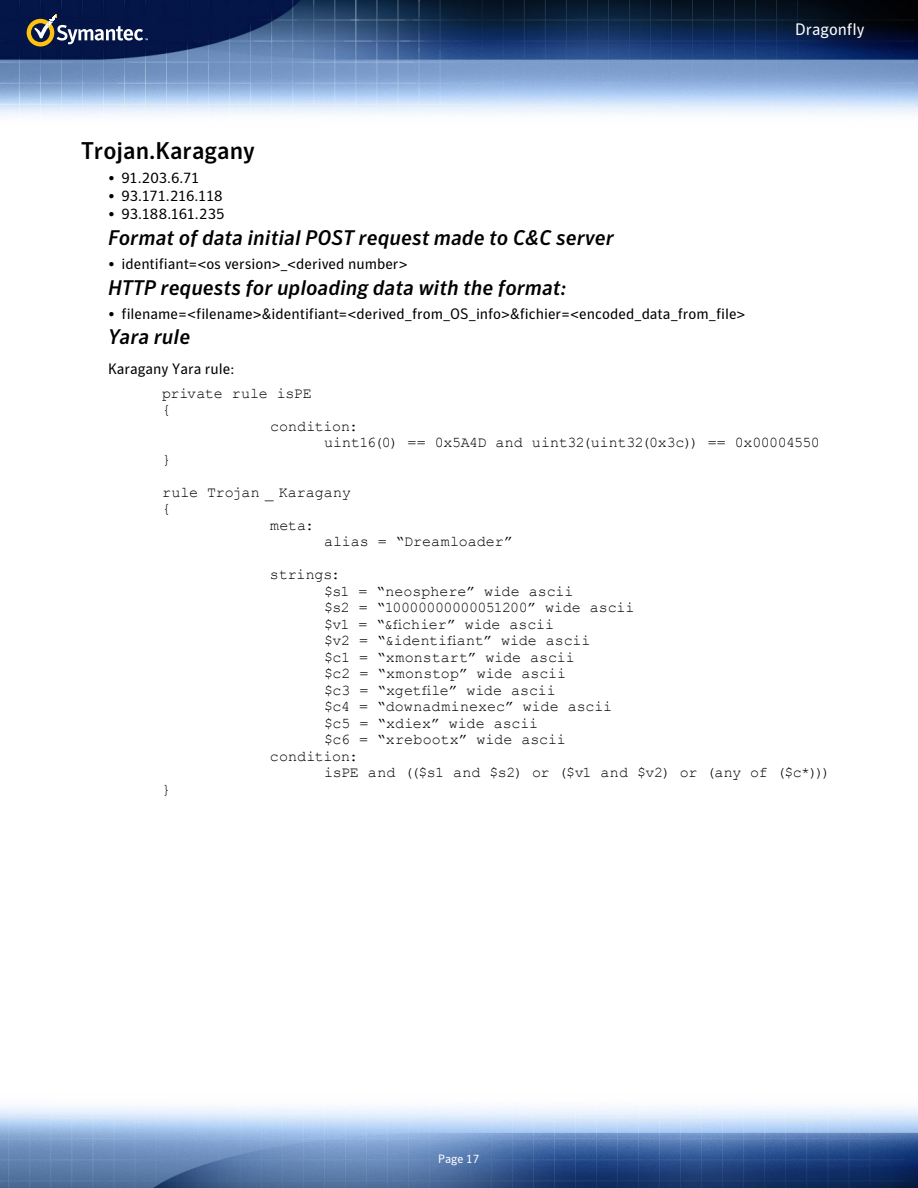
<style>
.page{position:relative;width:918px;height:1188px;background:#fff}
.page>*{position:absolute;margin:0;border:0;box-sizing:border-box;transform-origin:0 0}
.t1{font:500 24px "Symantec Sans";color:#000}
.t2{font:italic 500 21px "Symantec Sans";color:#000}
.t3{font:16.5px "Symantec Sans";color:#fff}
.t4{font:15px "Courier New";letter-spacing:-.01em;color:#000}
.t5{font:15px "Symantec Sans";color:#000}
.t6{font:15px "Courier New";letter-spacing:-.035em;color:#000}
.t7{font:15px "Symantec Sans";letter-spacing:-.02em;color:#000}
.t8{font:12px "Symantec Sans";color:#fff}
</style>
<div class="page">
<img style="left:0;top:0;width:918px;height:1188px">
<svg style="left:27px;top:15px;width:121px;height:32px;background:#434b62"></svg>
<p class="t3" style="left:795px;top:19px;width:71px">Dragonfly</p>
<h1 class="t1" style="left:81px;top:136px;width:175px">Trojan.Karagany</h1>
<p class="t5" style="left:108px;top:169px;width:93px">• 91.203.6.71</p>
<p class="t7" style="left:108px;top:187px;width:116px">• 93.171.216.118</p>
<p class="t5" style="left:108px;top:205px;width:118px">• 93.188.161.235</p>
<h2 class="t2" style="left:108px;top:225px;width:508px">Format of data initial POST request made to C&amp;C server</h2>
<p class="t5" style="left:108px;top:255px;width:301px">• identifiant=&lt;os version&gt;_&lt;derived number&gt;</p>
<h2 class="t2" style="left:108px;top:275px;width:460px">HTTP requests for uploading data with the format:</h2>
<p class="t5" style="left:108px;top:305px;width:639px">• filename=&lt;filename&gt;&amp;identifiant=&lt;derived_from_OS_info&gt;&amp;fichier=&lt;encoded_data_from_file&gt;</p>
<h2 class="t2" style="left:108px;top:325px;width:84px">Yara rule</h2>
<p class="t5" style="left:108px;top:360px;width:128px">Karagany Yara rule:</p>
<p class="t4" style="left:162px;top:384px;width:151px">private rule isPE</p>
<p class="t4" style="left:162px;top:400px;width:10px">{</p>
<p class="t4" style="left:270px;top:417px;width:90px">condition:</p>
<p class="t4" style="left:324px;top:433px;width:497px">uint16(0) == 0x5A4D and uint32(uint32(0x3c)) == 0x00004550</p>
<p class="t4" style="left:162px;top:450px;width:10px">}</p>
<p class="t4" style="left:162px;top:483px;width:190px">rule Trojan _ Karagany</p>
<p class="t4" style="left:162px;top:499px;width:10px">{</p>
<p class="t4" style="left:270px;top:516px;width:46px">meta:</p>
<p class="t4" style="left:324px;top:532px;width:190px">alias = “Dreamloader”</p>
<p class="t4" style="left:270px;top:565px;width:72px">strings:</p>
<p class="t4" style="left:324px;top:582px;width:251px">$s1 = “neosphere” wide ascii</p>
<p class="t6" style="left:324px;top:598px;width:312px">$s2 = “10000000000051200” wide ascii</p>
<p class="t4" style="left:324px;top:615px;width:232px">$v1 = “&amp;fichier” wide ascii</p>
<p class="t4" style="left:324px;top:631px;width:268px">$v2 = “&amp;identifiant” wide ascii</p>
<p class="t4" style="left:324px;top:648px;width:252px">$c1 = “xmonstart” wide ascii</p>
<p class="t4" style="left:324px;top:664px;width:244px">$c2 = “xmonstop” wide ascii</p>
<p class="t4" style="left:324px;top:681px;width:233px">$c3 = “xgetfile” wide ascii</p>
<p class="t4" style="left:324px;top:697px;width:290px">$c4 = “downadminexec” wide ascii</p>
<p class="t4" style="left:324px;top:714px;width:216px">$c5 = “xdiex” wide ascii</p>
<p class="t4" style="left:324px;top:730px;width:243px">$c6 = “xrebootx” wide ascii</p>
<p class="t4" style="left:270px;top:747px;width:90px">condition:</p>
<p class="t4" style="left:324px;top:763px;width:508px">isPE and (($s1 and $s2) or ($v1 and $v2) or (any of ($c*)))</p>
<p class="t4" style="left:162px;top:780px;width:10px">}</p>
<p class="t8" style="left:438px;top:1152px;width:43px">Page 17</p>
</div>
